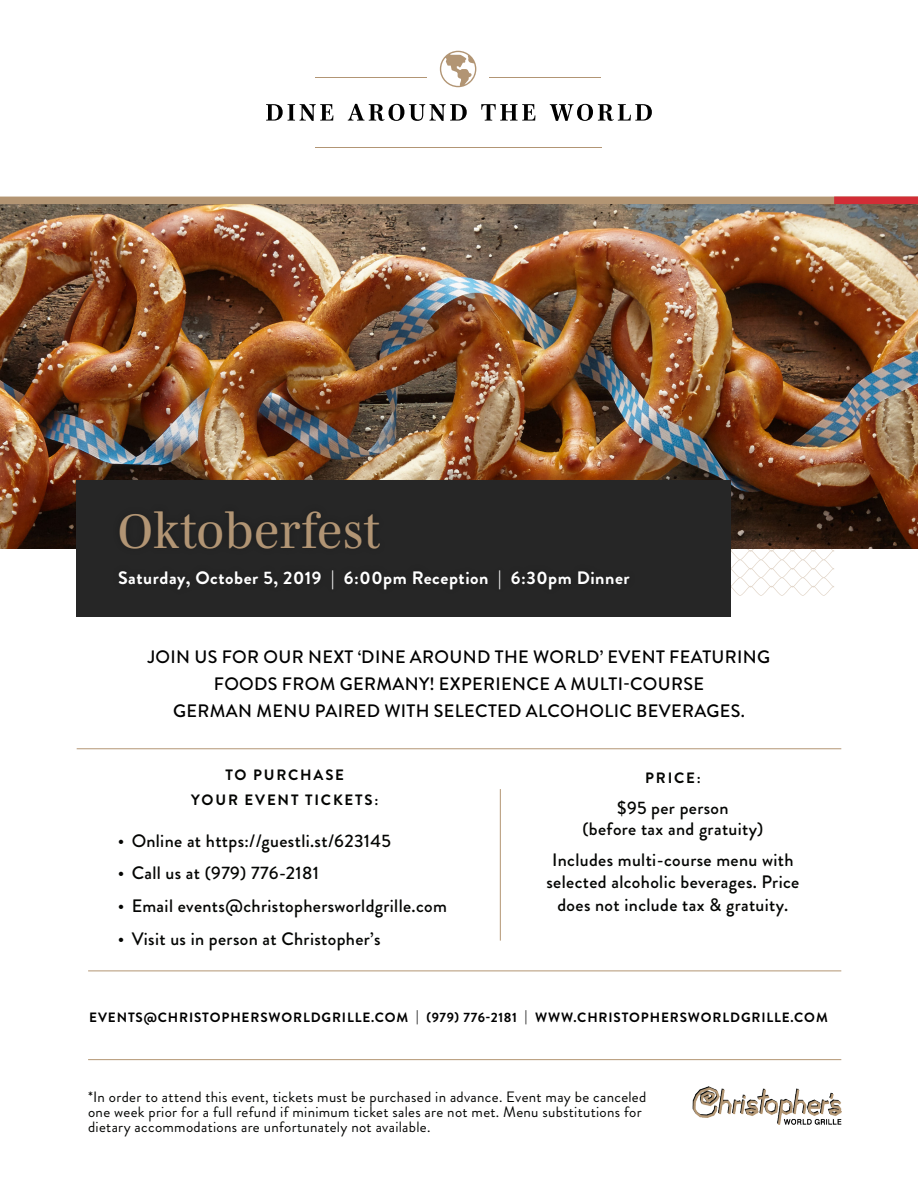
<style>
.page{position:relative;width:918px;height:1188px;background:#fff}
.page>*{position:absolute;margin:0;border:0;box-sizing:border-box;transform-origin:0 0}
.t1{font:49.5px "Mencken Std";letter-spacing:.02em;color:#b29574}
.t2{font:500 18px/22px "Brandon Grotesque";letter-spacing:.02em;color:#040503;text-align:center}
.t3{font:500 18px "Brandon Grotesque";letter-spacing:.02em;color:#000}
.t4{font:700 18px "Brandon Grotesque";letter-spacing:.03em;color:#fff}
.t5{font:15px/15px "Brandon Grotesque";letter-spacing:.02em;color:#040503}
.t6{font:700 15px "Brandon Grotesque";letter-spacing:.12em;color:#040503}
.t7{font:700 13.5px "Brandon Grotesque";letter-spacing:.065em;color:#000}
</style>
<div class="page">
<svg style="left:731px;top:548px;width:103px;height:48px"></svg>
<img style="left:0;top:204px;width:918px;height:344px">
<svg style="left:266px;top:104px;width:67px;height:17px"></svg>
<svg style="left:348px;top:104px;width:119px;height:17px"></svg>
<svg style="left:481px;top:104px;width:54px;height:17px"></svg>
<svg style="left:550px;top:104px;width:102px;height:17px"></svg>
<hr style="left:489px;top:77px;width:112px;height:1px;background:#b29574">
<hr style="left:315px;top:77px;width:112px;height:1px;background:#b29574">
<hr style="left:315px;top:147px;width:286px;height:1px;background:#b29574">
<svg style="left:440px;top:51px;width:36px;height:36px"></svg>
<hr style="left:500px;top:789px;width:1px;height:152px;background:#b39573">
<hr style="left:77px;top:748px;width:764px;height:1px;background:#b39573">
<hr style="left:88px;top:971px;width:753px;height:1px;background:#b39573">
<hr style="left:88px;top:1059px;width:753px;height:1px;background:#b39573">
<div style="left:77px;top:480px;width:654px;height:137px;background:#262626"></div>
<img style="left:692px;top:1086px;width:149px;height:38px">
<div style="left:0;top:197px;width:918px;height:7px;background:#b39573"></div>
<div style="left:834px;top:197px;width:84px;height:7px;background:#d22d36"></div>
<p class="t1" style="left:118px;top:503px;width:264px">Oktoberfest</p>
<p class="t4" style="left:118px;top:565px;width:513px">Saturday, October 5, 2019 | 6:00pm Reception | 6:30pm Dinner</p>
<p class="t3" style="left:148px;top:645px;width:624px">JOIN US FOR OUR NEXT ‘DINE AROUND THE WORLD’ EVENT FEATURING</p>
<p class="t3" style="left:214px;top:672px;width:492px">FOODS FROM GERMANY! EXPERIENCE A MULTI-COURSE</p>
<p class="t3" style="left:173px;top:699px;width:573px">GERMAN MENU PAIRED WITH SELECTED ALCOHOLIC BEVERAGES.</p>
<p class="t6" style="left:225px;top:764px;width:120px">TO PURCHASE</p>
<p class="t6" style="left:191px;top:789px;width:189px">YOUR EVENT TICKETS:</p>
<p class="t2" style="left:118px;top:830px;width:275px">• Online at https://guestli.st/623145</p>
<p class="t2" style="left:118px;top:863px;width:203px">• Call us at (979) 776-2181</p>
<p class="t2" style="left:118px;top:895px;width:331px">• Email events@christophersworldgrille.com</p>
<p class="t2" style="left:118px;top:928px;width:264px">• Visit us in person at Christopher’s</p>
<p class="t6" style="left:645px;top:767px;width:57px">PRICE:</p>
<p class="t2" style="left:617px;top:797px;width:113px">$95 per person</p>
<p class="t2" style="left:582px;top:818px;width:182px">(before tax and gratuity)</p>
<p class="t2" style="left:547px;top:850px;width:254px">Includes multi-course menu with selected alcoholic beverages. Price does not include tax &amp; gratuity.</p>
<p class="t7" style="left:89px;top:1008px;width:740px">EVENTS@CHRISTOPHERSWORLDGRILLE.COM | (979) 776-2181 | WWW.CHRISTOPHERSWORLDGRILLE.COM</p>
<p class="t5" style="left:88px;top:1090px;width:560px">*In order to attend this event, tickets must be purchased in advance. Event may be canceled one week prior for a full refund if minimum ticket sales are not met. Menu substitutions for dietary accommodations are unfortunately not available.</p>
</div>
